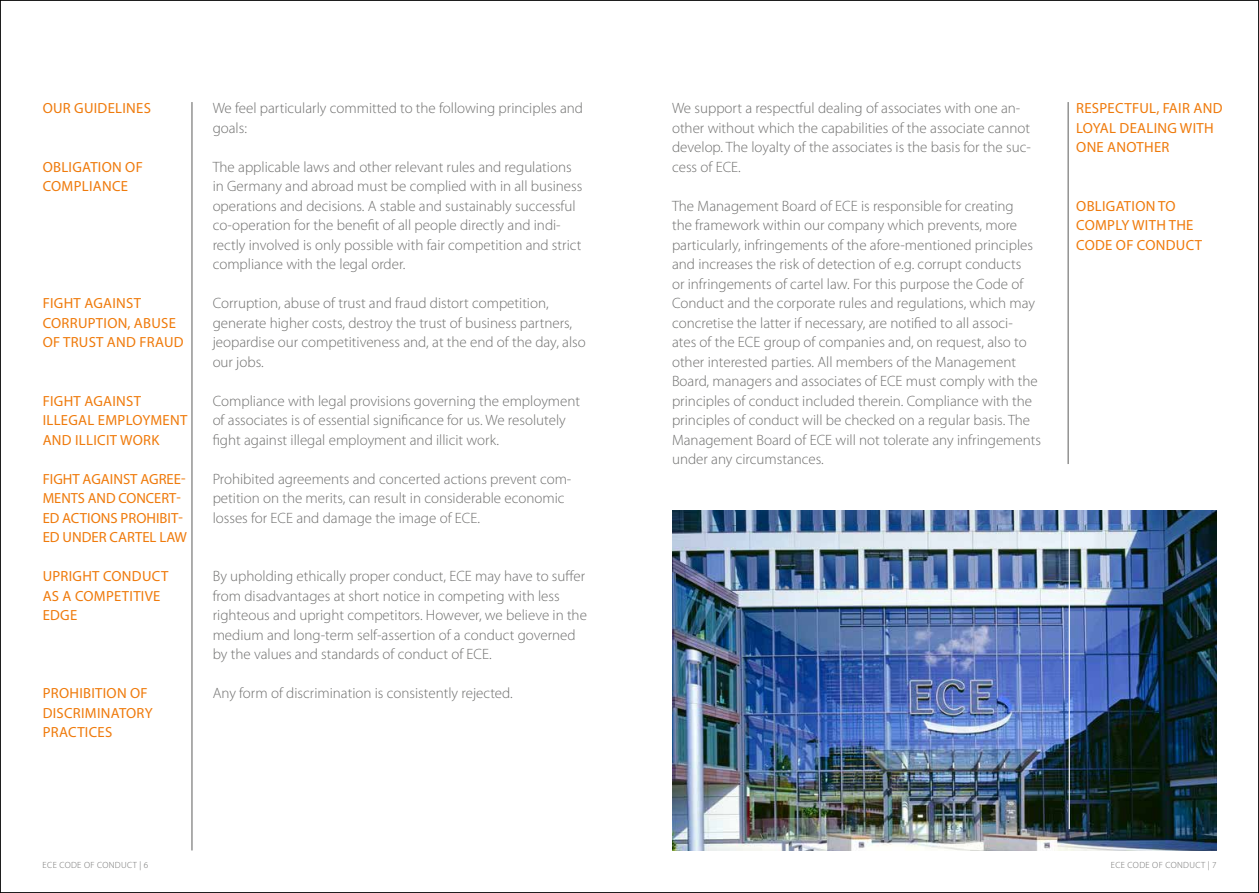
<style>
.page{position:relative;width:1259px;height:893px;background:#fff}
.page>*{position:absolute;margin:0;border:0;box-sizing:border-box;transform-origin:0 0}
.t1{font:300 15px/19.5px "Myriad Pro";color:#6f6f6e}
.t2{font:14.7px/19.5px "Myriad Pro";letter-spacing:.02em;color:#ef7a0b}
.t3{font:14.7px/19.5px "Myriad Pro";color:#ef7a0b}
.t4{font:300 9px "Myriad Pro";letter-spacing:.04em;color:#6f6f6e}
</style>
<div class="page">
<hr style="left:191px;top:102px;width:1px;height:748px;background:#6f6f6e">
<hr style="left:1067px;top:102px;width:1px;height:362px;background:#6f6f6e">
<img style="left:672px;top:510px;width:544px;height:340px">
<hr style="left:1068px;top:531px;width:1px;height:298px;background:#fff">
<p class="t2" style="left:43px;top:98px;width:110px">OUR GUIDELINES</p>
<p class="t2" style="left:43px;top:157px;width:102px">OBLIGATION OF<br>COMPLIANCE</p>
<p class="t2" style="left:43px;top:293px;width:142px">FIGHT AGAINST<br>CORRUPTION, ABUSE<br>OF TRUST AND FRAUD</p>
<p class="t2" style="left:43px;top:391px;width:146px">FIGHT AGAINST<br>ILLEGAL EMPLOYMENT<br>AND ILLICIT WORK</p>
<p class="t3" style="left:43px;top:469px;width:146px">FIGHT AGAINST AGREE-<br>MENTS AND CONCERT-<br>ED ACTIONS PROHIBIT-<br>ED UNDER CARTEL LAW</p>
<p class="t2" style="left:43px;top:566px;width:127px">UPRIGHT CONDUCT<br>AS A COMPETITIVE<br>EDGE</p>
<p class="t2" style="left:43px;top:683px;width:111px">PROHIBITION OF<br>DISCRIMINATORY<br>PRACTICES</p>
<p class="t1" style="left:213px;top:99px;width:372px">We feel particularly committed to the following principles and goals:</p>
<p class="t1" style="left:213px;top:157px;width:371px">The applicable laws and other relevant rules and regulations in Germany and abroad must be complied with in all business operations and decisions. A stable and sustainably successful co-operation for the benefit of all people directly and indi&shy;rectly involved is only possible with fair competition and strict compliance with the legal order.</p>
<p class="t1" style="left:213px;top:294px;width:375px">Corruption, abuse of trust and fraud distort competition, generate higher costs, destroy the trust of business partners, jeopardise our competitiveness and, at the end of the day, also our jobs.</p>
<p class="t1" style="left:213px;top:391px;width:369px">Compliance with legal provisions governing the employment of associates is of essential significance for us. We resolutely fight against illegal employment and illicit work.</p>
<p class="t1" style="left:213px;top:469px;width:360px">Prohibited agreements and concerted actions prevent com&shy;petition on the merits, can result in considerable economic losses for ECE and damage the image of ECE.</p>
<p class="t1" style="left:213px;top:567px;width:376px">By upholding ethically proper conduct, ECE may have to suffer from disadvantages at short notice in competing with less righteous and upright competitors. However, we believe in the medium and long-term self-assertion of a conduct governed by the values and standards of conduct of ECE.</p>
<p class="t1" style="left:213px;top:684px;width:302px">Any form of discrimination is consistently rejected.</p>
<p class="t1" style="left:672px;top:99px;width:360px">We support a respectful dealing of associates with one an&shy;other without which the capabilities of the associate cannot develop. The loyalty of the associates is the basis for the suc&shy;cess of ECE.</p>
<p class="t1" style="left:672px;top:196px;width:371px">The Management Board of ECE is responsible for creating<br>the framework within our company which prevents, more particularly, infringements of the afore-mentioned principles and increases the risk of detection of e.g. corrupt conducts<br>or infringements of cartel law. For this purpose the Code of Conduct and the corporate rules and regulations, which may concretise the latter if necessary, are notified to all associ-<br>ates of the ECE group of companies and, on request, also to other interested parties. All members of the Management Board, managers and associates of ECE must comply with the principles of conduct included therein. Compliance with the principles of conduct will be checked on a regular basis. The Management Board of ECE will not tolerate any infringements under any circumstances.</p>
<p class="t2" style="left:1076px;top:98px;width:148px">RESPECTFUL, FAIR AND<br>LOYAL DEALING WITH<br>ONE ANOTHER</p>
<p class="t2" style="left:1076px;top:196px;width:127px">OBLIGATION TO<br>COMPLY WITH THE<br>CODE OF CONDUCT</p>
<p class="t4" style="left:43px;top:860px;width:107px">ECE CODE OF CONDUCT | 6</p>
<p class="t4" style="left:1111px;top:860px;width:107px">ECE CODE OF CONDUCT | 7</p>
</div>
